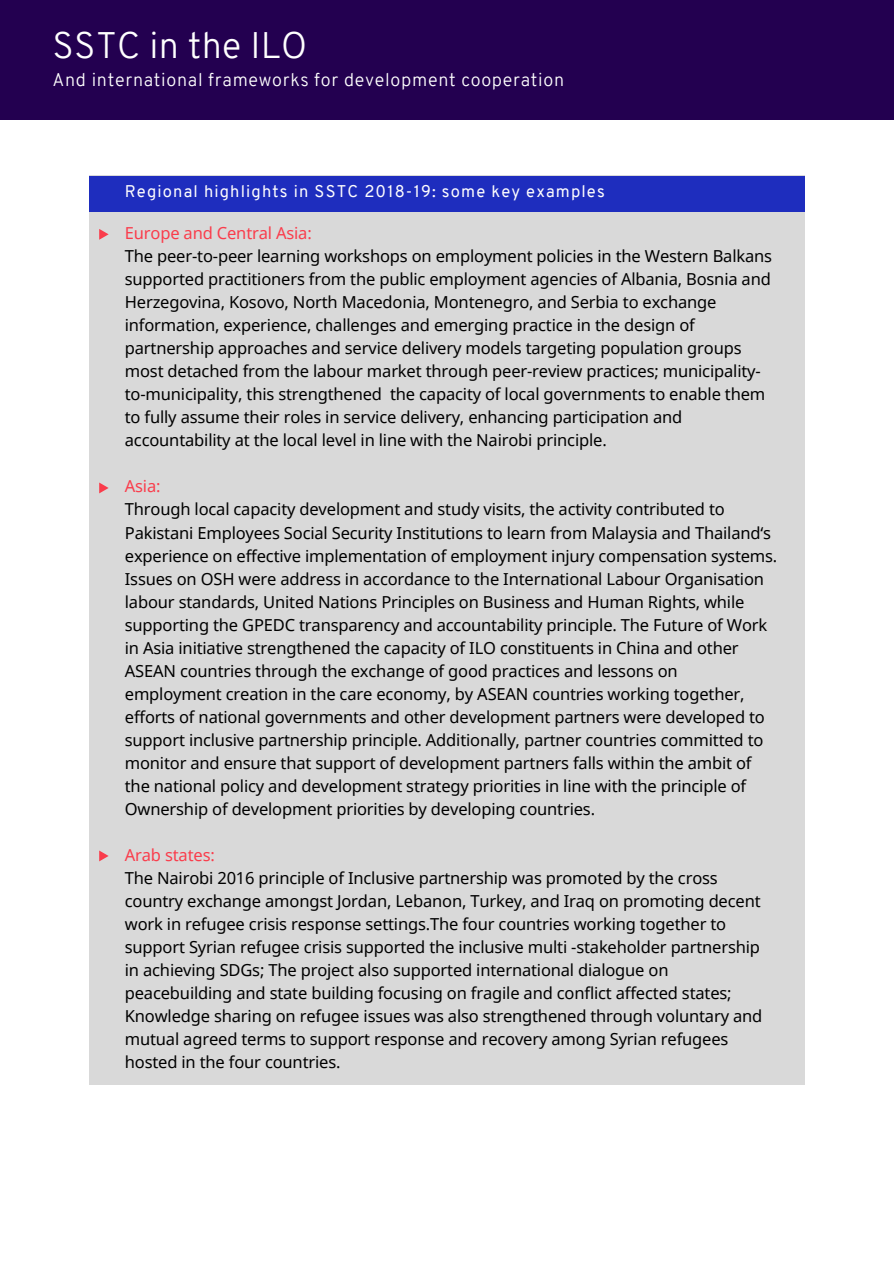
<style>
.page{position:relative;width:894px;height:1264px;background:#fff}
.page>*{position:absolute;margin:0;border:0;box-sizing:border-box;transform-origin:0 0}
.t1{font:300 36px "Overpass";letter-spacing:.01em;color:#fff}
.t2{font:300 18px "Overpass";letter-spacing:.04em;color:#fff}
.t3{font:16.5px/23px "Noto Sans";letter-spacing:-.01em;color:#000}
.t4{font:16.5px "Overpass";letter-spacing:.07em;color:#fefdfe}
.t5{font:16.5px "Noto Sans";letter-spacing:-.01em;color:#fa3c4b}
</style>
<div class="page">
<div style="left:0;top:0;width:893px;height:119px;background:#230050"></div>
<div style="left:89px;top:176px;width:715px;height:908px;background:#d9d9d9"></div>
<div style="left:89px;top:176px;width:715px;height:35px;background:#1e2dbe"></div>
<svg style="left:99px;top:229px;width:10px;height:11px"></svg>
<svg style="left:99px;top:482px;width:10px;height:11px"></svg>
<svg style="left:99px;top:850px;width:10px;height:11px"></svg>
<h1 class="t1" style="left:52px;top:31px;width:256px">SSTC in the ILO</h1>
<p class="t2" style="left:52px;top:73px;width:513px">And international frameworks for development cooperation</p>
<p class="t4" style="left:125px;top:184px;width:481px">Regional highlights in SSTC 2018-19: some key examples</p>
<p class="t5" style="left:125px;top:221px;width:188px">Europe and Central Asia:</p>
<p class="t3" style="left:125px;top:244px;width:648px">The peer-to-peer learning workshops on employment policies in the Western Balkans supported practitioners from the public employment agencies of Albania, Bosnia and Herzegovina, Kosovo, North Macedonia, Montenegro, and Serbia to exchange information, experience, challenges and emerging practice in the design of partnership approaches and service delivery models targeting population groups most detached from the labour market through peer-review practices; municipality&shy;to-municipality, this strengthened the capacity of local governments to enable them to fully assume their roles in service delivery, enhancing participation and accountability at the local level in line with the Nairobi principle.</p>
<p class="t5" style="left:125px;top:475px;width:37px">Asia:</p>
<p class="t3" style="left:125px;top:497px;width:653px">Through local capacity development and study visits, the activity contributed to Pakistani Employees Social Security Institutions to learn from Malaysia and Thailand‘s experience on effective implementation of employment injury compensation systems.<br>Issues on OSH were address in accordance to the International Labour Organisation labour standards, United Nations Principles on Business and Human Rights, while supporting the GPEDC transparency and accountability principle. The Future of Work in Asia initiative strengthened the capacity of ILO constituents in China and other ASEAN countries through the exchange of good practices and lessons on employment creation in the care economy, by ASEAN countries working together, efforts of national governments and other development partners were developed to support inclusive partnership principle. Additionally, partner countries committed to monitor and ensure that support of development partners falls within the ambit of the national policy and development strategy priorities in line with the principle of Ownership of development priorities by developing countries.</p>
<p class="t5" style="left:125px;top:843px;width:91px">Arab states:</p>
<p class="t3" style="left:125px;top:866px;width:639px">The Nairobi 2016 principle of Inclusive partnership was promoted by the cross country exchange amongst Jordan, Lebanon, Turkey, and Iraq on promoting decent work in refugee crisis response settings.The four countries working together to support Syrian refugee crisis supported the inclusive multi -stakeholder partnership in achieving SDGs; The project also supported international dialogue on peacebuilding and state building focusing on fragile and conflict affected states; Knowledge sharing on refugee issues was also strengthened through voluntary and mutual agreed terms to support response and recovery among Syrian refugees hosted in the four countries.</p>
</div>
